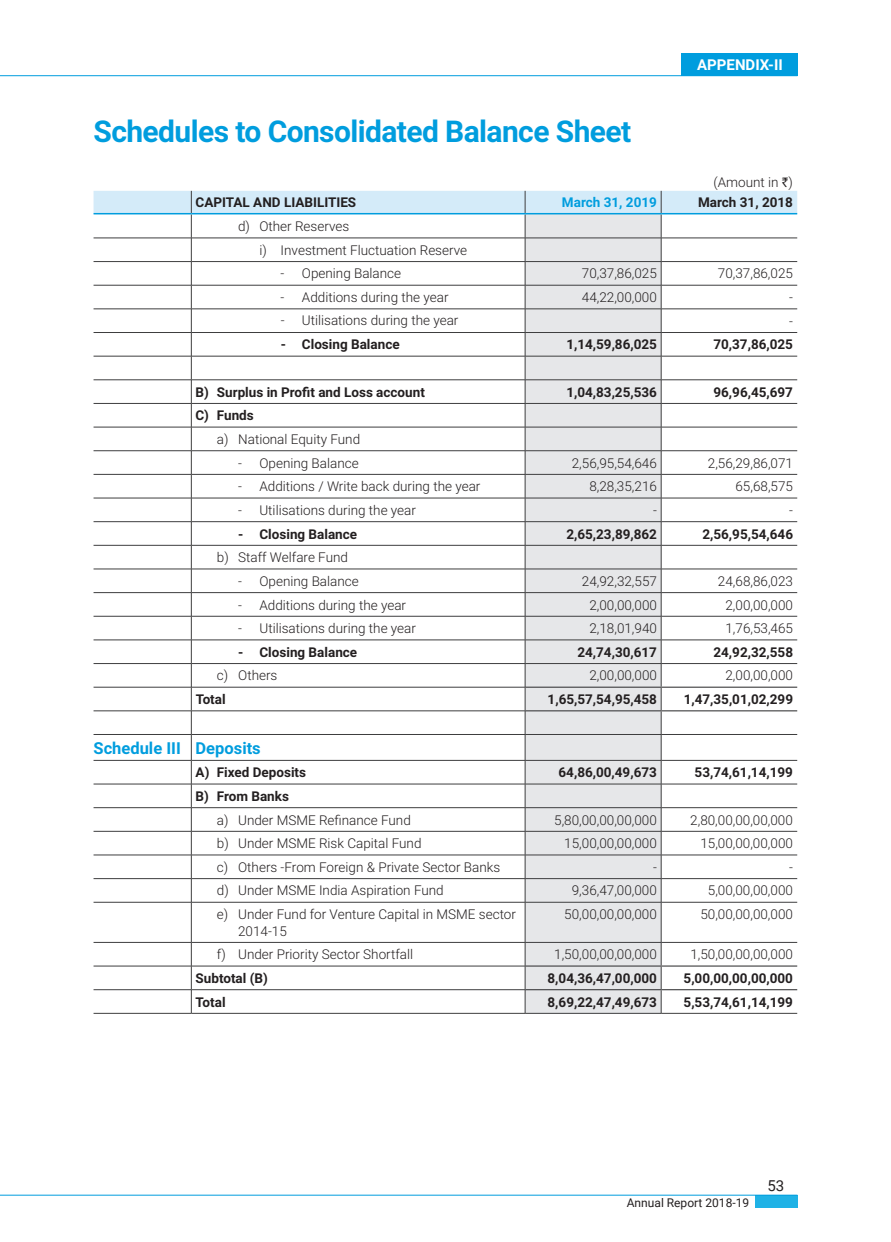
<style>
.page{position:relative;width:891px;height:1242px;background:#fff}
.page>*{position:absolute;margin:0;border:0;box-sizing:border-box;transform-origin:0 0}
.t1{font:700 30px "Roboto";letter-spacing:-.02em;color:#009dde}
.t2{font:700 16.5px "Roboto";color:#009dde}
.t3{font:700 15px "Roboto";color:#fff}
.t4{font:15px "Roboto";color:#231f20}
.t5{font:300 13.5px/23.7px "Roboto";color:#231f20}
.t6{font:700 13.5px "Roboto";color:#231f20}
.t7{font:700 13.5px "Roboto";color:#009dde}
.t8{font:12px "Roboto";color:#231f20}
.s1{font-family:"Rupee";font-weight:400}
.s2{font-weight:700}
</style>
<div class="page">
<div style="left:681px;top:53px;width:116px;height:23px;background:#009dde"></div>
<hr style="left:0;top:75px;width:797px;height:1px;background:#009dde">
<div style="left:755px;top:1195px;width:42px;height:13px;background:#1fb2e6"></div>
<hr style="left:0;top:1195px;width:797px;height:1px;background:#009dde">
<div style="left:526px;top:903px;width:135px;height:110px;background:#e6e7e9"></div>
<hr style="left:94px;top:902px;width:97px;height:1px;background:#3e3e3f">
<hr style="left:191px;top:902px;width:334px;height:1px;background:#3e3e3f">
<hr style="left:525px;top:902px;width:136px;height:1px;background:#3e3e3f">
<hr style="left:661px;top:902px;width:136px;height:1px;background:#3e3e3f">
<hr style="left:94px;top:942px;width:97px;height:1px;background:#3e3e3f">
<hr style="left:191px;top:942px;width:334px;height:1px;background:#3e3e3f">
<hr style="left:525px;top:942px;width:136px;height:1px;background:#3e3e3f">
<hr style="left:661px;top:942px;width:136px;height:1px;background:#3e3e3f">
<hr style="left:94px;top:966px;width:97px;height:1px;background:#3e3e3f">
<hr style="left:191px;top:966px;width:334px;height:1px;background:#3e3e3f">
<hr style="left:94px;top:989px;width:97px;height:1px;background:#3e3e3f">
<hr style="left:191px;top:989px;width:334px;height:1px;background:#3e3e3f">
<hr style="left:94px;top:1013px;width:97px;height:1px;background:#3e3e3f">
<hr style="left:191px;top:1013px;width:334px;height:1px;background:#3e3e3f">
<hr style="left:525px;top:1013px;width:136px;height:1px;background:#3e3e3f">
<hr style="left:661px;top:1013px;width:136px;height:1px;background:#3e3e3f">
<svg style="left:94px;top:191px;width:703px;height:711px"></svg>
<hr style="left:191px;top:902px;width:1px;height:40px;background:#3e3e3f">
<hr style="left:525px;top:902px;width:1px;height:40px;background:#3e3e3f">
<hr style="left:661px;top:902px;width:1px;height:40px;background:#3e3e3f">
<svg style="left:191px;top:943px;width:1px;height:70px"></svg>
<svg style="left:525px;top:943px;width:1px;height:70px"></svg>
<svg style="left:661px;top:943px;width:1px;height:70px"></svg>
<hr style="left:94px;top:213px;width:97px;height:1px;background:#009dde">
<hr style="left:191px;top:213px;width:334px;height:1px;background:#009dde">
<hr style="left:525px;top:213px;width:136px;height:1px;background:#009dde">
<hr style="left:661px;top:213px;width:136px;height:1px;background:#009dde">
<hr style="left:525px;top:687px;width:136px;height:1px;background:#3e3e3f">
<hr style="left:661px;top:687px;width:136px;height:1px;background:#3e3e3f">
<hr style="left:525px;top:710px;width:136px;height:1px;background:#3e3e3f">
<hr style="left:661px;top:710px;width:136px;height:1px;background:#3e3e3f">
<hr style="left:525px;top:989px;width:136px;height:1px;background:#3e3e3f">
<hr style="left:661px;top:989px;width:136px;height:1px;background:#3e3e3f">
<hr style="left:525px;top:965px;width:136px;height:2px;background:#3e3e3f">
<hr style="left:661px;top:965px;width:136px;height:2px;background:#3e3e3f">
<p class="t1" style="left:94px;top:110px;width:539px">Schedules to Consolidated Balance Sheet</p>
<p class="t3" style="left:697px;top:55px;width:87px">APPENDIX-II</p>
<p class="t5" style="left:713px;top:169px;width:81px">(Amount in <span class="s1">`</span>)</p>
<p class="t6" style="left:196px;top:193px;width:162px">CAPITAL AND LIABILITIES</p>
<p class="t7" style="left:562px;top:193px;width:96px">March 31, 2019</p>
<p class="t6" style="left:698px;top:193px;width:96px">March 31, 2018</p>
<p class="t5" style="left:259px;top:214px;width:209px;text-indent:-21px">d) Other Reserves<br>i) Investment Fluctuation Reserve</p>
<p class="t5" style="left:281px;top:261px;width:122px">- Opening Balance</p>
<p class="t5" style="left:582px;top:261px;width:77px">70,37,86,025</p>
<p class="t5" style="left:718px;top:261px;width:77px">70,37,86,025</p>
<p class="t5" style="left:281px;top:285px;width:169px">- Additions during the year</p>
<p class="t5" style="left:582px;top:285px;width:77px">44,22,00,000</p>
<p class="t5" style="left:789px;top:285px;width:5px">-</p>
<p class="t5" style="left:281px;top:308px;width:179px">- Utilisations during the year</p>
<p class="t5" style="left:789px;top:309px;width:5px">-</p>
<p class="t6" style="left:281px;top:335px;width:120px">- Closing Balance</p>
<p class="t6" style="left:566px;top:335px;width:92px">1,14,59,86,025</p>
<p class="t6" style="left:713px;top:335px;width:81px">70,37,86,025</p>
<p class="t6" style="left:196px;top:382px;width:231px">B) Surplus in Profit and Loss account</p>
<p class="t6" style="left:566px;top:382px;width:92px">1,04,83,25,536</p>
<p class="t6" style="left:713px;top:382px;width:81px">96,96,45,697</p>
<p class="t5" style="left:217px;top:403px;width:145px;text-indent:-21px"><span class="s2">C) Funds<br></span>a) National Equity Fund</p>
<p class="t5" style="left:238px;top:450px;width:122px">- Opening Balance</p>
<p class="t5" style="left:572px;top:450px;width:87px">2,56,95,54,646</p>
<p class="t5" style="left:708px;top:450px;width:87px">2,56,29,86,071</p>
<p class="t5" style="left:238px;top:474px;width:244px">- Additions / Write back during the year</p>
<p class="t5" style="left:589px;top:474px;width:69px">8,28,35,216</p>
<p class="t5" style="left:736px;top:474px;width:59px">65,68,575</p>
<p class="t5" style="left:238px;top:498px;width:179px">- Utilisations during the year</p>
<p class="t5" style="left:653px;top:498px;width:5px">-</p>
<p class="t5" style="left:789px;top:498px;width:5px">-</p>
<p class="t6" style="left:238px;top:524px;width:121px">- Closing Balance</p>
<p class="t6" style="left:566px;top:524px;width:92px">2,65,23,89,862</p>
<p class="t6" style="left:702px;top:524px;width:92px">2,56,95,54,646</p>
<p class="t5" style="left:217px;top:545px;width:133px">b) Staff Welfare Fund</p>
<p class="t5" style="left:238px;top:569px;width:122px">- Opening Balance</p>
<p class="t5" style="left:582px;top:569px;width:77px">24,92,32,557</p>
<p class="t5" style="left:718px;top:569px;width:77px">24,68,86,023</p>
<p class="t5" style="left:238px;top:592px;width:169px">- Additions during the year</p>
<p class="t5" style="left:589px;top:592px;width:69px">2,00,00,000</p>
<p class="t5" style="left:725px;top:592px;width:69px">2,00,00,000</p>
<p class="t5" style="left:238px;top:616px;width:179px">- Utilisations during the year</p>
<p class="t5" style="left:589px;top:616px;width:69px">2,18,01,940</p>
<p class="t5" style="left:725px;top:616px;width:69px">1,76,53,465</p>
<p class="t6" style="left:238px;top:643px;width:121px">- Closing Balance</p>
<p class="t6" style="left:577px;top:643px;width:81px">24,74,30,617</p>
<p class="t6" style="left:714px;top:643px;width:81px">24,92,32,558</p>
<p class="t5" style="left:217px;top:663px;width:62px">c) Others</p>
<p class="t5" style="left:589px;top:663px;width:69px">2,00,00,000</p>
<p class="t5" style="left:726px;top:663px;width:69px">2,00,00,000</p>
<p class="t6" style="left:196px;top:690px;width:31px">Total</p>
<p class="t6" style="left:548px;top:690px;width:111px">1,65,57,54,95,458</p>
<p class="t6" style="left:684px;top:690px;width:111px">1,47,35,01,02,299</p>
<p class="t2" style="left:94px;top:736px;width:169px">Schedule III Deposits</p>
<p class="t6" style="left:196px;top:763px;width:112px">A) Fixed Deposits</p>
<p class="t6" style="left:559px;top:763px;width:100px">64,86,00,49,673</p>
<p class="t6" style="left:695px;top:763px;width:100px">53,74,61,14,199</p>
<p class="t5" style="left:217px;top:784px;width:196px;text-indent:-21px"><span class="s2">B) From Banks<br></span>a) Under MSME Refinance Fund</p>
<p class="t5" style="left:554px;top:807px;width:104px">5,80,00,00,00,000</p>
<p class="t5" style="left:690px;top:807px;width:104px">2,80,00,00,00,000</p>
<p class="t5" style="left:217px;top:831px;width:206px">b) Under MSME Risk Capital Fund</p>
<p class="t5" style="left:564px;top:831px;width:94px">15,00,00,00,000</p>
<p class="t5" style="left:700px;top:831px;width:94px">15,00,00,00,000</p>
<p class="t5" style="left:217px;top:855px;width:285px">c) Others -From Foreign &amp; Private Sector Banks</p>
<p class="t5" style="left:653px;top:855px;width:5px">-</p>
<p class="t5" style="left:789px;top:855px;width:5px">-</p>
<p class="t5" style="left:217px;top:878px;width:228px">d) Under MSME India Aspiration Fund</p>
<p class="t5" style="left:572px;top:878px;width:87px">9,36,47,00,000</p>
<p class="t5" style="left:708px;top:878px;width:87px">5,00,00,00,000</p>
<p class="t5" style="left:238px;top:906px;width:279px;line-height:16.5px;text-indent:-21px">e) Under Fund for Venture Capital in MSME sector<br>2014-15</p>
<p class="t5" style="left:564px;top:902px;width:94px">50,00,00,00,000</p>
<p class="t5" style="left:700px;top:902px;width:94px">50,00,00,00,000</p>
<p class="t5" style="left:217px;top:942px;width:198px">f) Under Priority Sector Shortfall</p>
<p class="t5" style="left:554px;top:942px;width:104px">1,50,00,00,00,000</p>
<p class="t5" style="left:690px;top:942px;width:104px">1,50,00,00,00,000</p>
<p class="t6" style="left:196px;top:969px;width:74px">Subtotal (B)</p>
<p class="t6" style="left:548px;top:969px;width:111px">8,04,36,47,00,000</p>
<p class="t6" style="left:684px;top:969px;width:111px">5,00,00,00,00,000</p>
<p class="t6" style="left:196px;top:992px;width:31px">Total</p>
<p class="t6" style="left:548px;top:992px;width:111px">8,69,22,47,49,673</p>
<p class="t6" style="left:684px;top:992px;width:111px">5,53,74,61,14,199</p>
<p class="t8" style="left:627px;top:1195px;width:124px">Annual Report 2018-19</p>
<p class="t4" style="left:768px;top:1175px;width:18px">53</p>
</div>
